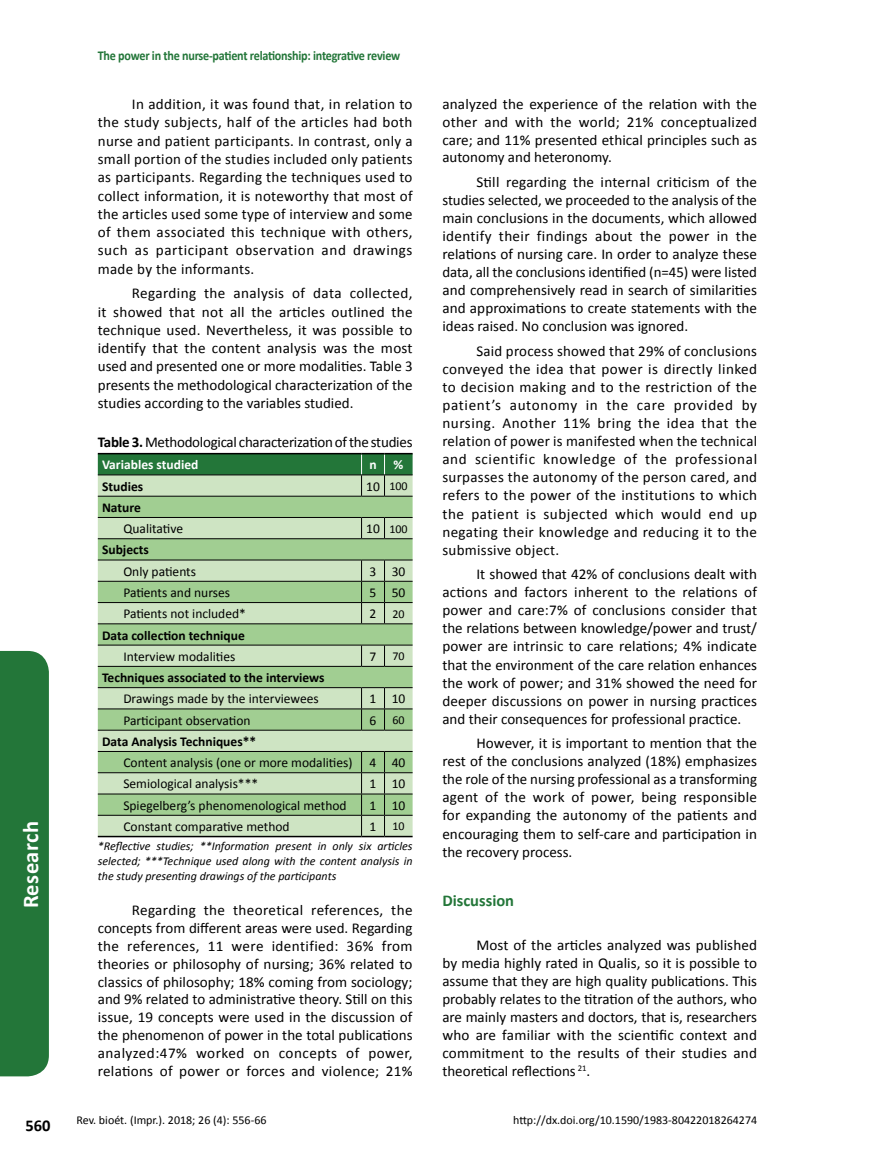
<style>
.page{position:relative;width:872px;height:1170px;background:#fff}
.page>*{position:absolute;margin:0;border:0;box-sizing:border-box;transform-origin:0 0}
.t1{font:700 22.5px "Calibri";letter-spacing:.02em;color:#fff}
.t2{font:700 16.5px "Calibri";color:#237639}
.t3{font:700 16.5px "Calibri";color:#000}
.t4{font:15px/18px "Calibri";color:#000;text-align:justify}
.t5{font:15px "Calibri";letter-spacing:-.02em;color:#000}
.t6{font:13.5px "Calibri";color:#000}
.t7{font:700 13.5px "Calibri";color:#000}
.t8{font:700 13.5px "Calibri";letter-spacing:-.02em;color:#237639;scale:.9 1}
.t9{font:700 13.5px "Calibri";color:#fff}
.t10{font:italic 12px/19.8px "Calibri";color:#000}
.t11{font:12px "Calibri";color:#000}
.s1{font-weight:700}
.s2{font-size:13.5px}
.s3{font-style:normal;font-size:13.5px}
.s4{font-style:normal}
</style>
<div class="page">
<div style="left:98px;top:815px;width:263px;height:20px;background:#cee4c3"></div>
<svg style="left:98px;top:497px;width:314px;height:317px;background:#b2d4a5"></svg>
<hr style="left:98px;top:835px;width:263px;height:2px;background:#000">
<hr style="left:361px;top:835px;width:23px;height:2px;background:#000">
<hr style="left:384px;top:835px;width:28px;height:2px;background:#000">
<hr style="left:98px;top:581px;width:263px;height:1px;background:#000">
<hr style="left:98px;top:602px;width:263px;height:1px;background:#000">
<hr style="left:98px;top:708px;width:263px;height:1px;background:#000">
<hr style="left:98px;top:772px;width:263px;height:1px;background:#000">
<hr style="left:98px;top:793px;width:263px;height:1px;background:#000">
<hr style="left:98px;top:814px;width:263px;height:1px;background:#000">
<hr style="left:98px;top:517px;width:263px;height:1px;background:#000">
<hr style="left:98px;top:538px;width:263px;height:1px;background:#000">
<svg style="left:361px;top:517px;width:51px;height:22px"></svg>
<hr style="left:98px;top:559px;width:263px;height:1px;background:#000">
<hr style="left:98px;top:623px;width:263px;height:1px;background:#000">
<svg style="left:361px;top:559px;width:51px;height:65px;background:#adc8a1"></svg>
<hr style="left:98px;top:644px;width:263px;height:1px;background:#000">
<hr style="left:98px;top:666px;width:263px;height:1px;background:#000">
<svg style="left:361px;top:644px;width:51px;height:23px"></svg>
<hr style="left:98px;top:687px;width:263px;height:1px;background:#000">
<hr style="left:98px;top:729px;width:263px;height:1px;background:#000">
<svg style="left:361px;top:687px;width:51px;height:43px;background:#a6c59b"></svg>
<hr style="left:98px;top:751px;width:263px;height:1px;background:#000">
<svg style="left:361px;top:751px;width:51px;height:84px;background:#a7c69b"></svg>
<svg style="left:98px;top:453px;width:314px;height:44px;background:#709f75"></svg>
<div style="left:0;top:651px;width:49px;height:425px;background:#237639"></div>
<h1 class="t1" style="left:15px;top:908px;width:89px;rotate:-90deg">Research</h1>
<p class="t8" style="left:98px;top:46px;width:337px">The power in the nurse-patient relationship: integrative review</p>
<p class="t4" style="left:98px;top:95px;width:316px;text-indent:34px">In addition, it was found that, in relation to the study subjects, half of the articles had both nurse and patient participants. In contrast, only a small portion of the studies included only patients as participants. Regarding the techniques used to collect information, it is noteworthy that most of the articles used some type of interview and some of them associated this technique with others, such as participant observation and drawings made by the informants.</p>
<p class="t4" style="left:98px;top:284px;width:316px;text-indent:34px">Regarding the analysis of data collected, it showed that not all the articles outlined the technique used. Nevertheless, it was possible to identify that the content analysis was the most used and presented one or more modalities. Table 3 presents the methodological characterization of the studies according to the variables studied.</p>
<p class="t5" style="left:98px;top:431px;width:316px"><span class="s1">Table 3.</span> Methodological characterization of the studies</p>
<p class="t9" style="left:102px;top:455px;width:98px">Variables studied</p>
<p class="t9" style="left:369px;top:455px;width:9px">n</p>
<p class="t9" style="left:393px;top:455px;width:11px">%</p>
<p class="t7" style="left:102px;top:476px;width:43px">Studies</p>
<p class="t11" style="left:366px;top:477px;width:43px"><span class="s2">10</span> 100</p>
<p class="t7" style="left:102px;top:498px;width:40px">Nature</p>
<p class="t6" style="left:123px;top:519px;width:61px">Qualitative</p>
<p class="t11" style="left:366px;top:520px;width:43px"><span class="s2">10</span> 100</p>
<p class="t7" style="left:102px;top:540px;width:48px">Subjects</p>
<p class="t6" style="left:123px;top:562px;width:74px">Only patients</p>
<p class="t6" style="left:369px;top:562px;width:37px">3 30</p>
<p class="t6" style="left:123px;top:583px;width:108px">Patients and nurses</p>
<p class="t6" style="left:369px;top:583px;width:37px">5 50</p>
<p class="t6" style="left:123px;top:604px;width:124px">Patients not included*</p>
<p class="t11" style="left:369px;top:605px;width:37px"><span class="s2">2</span> 20</p>
<p class="t7" style="left:102px;top:625px;width:144px">Data collection technique</p>
<p class="t6" style="left:123px;top:647px;width:114px">Interview modalities</p>
<p class="t11" style="left:369px;top:648px;width:37px"><span class="s2">7</span> 70</p>
<p class="t7" style="left:102px;top:668px;width:224px">Techniques associated to the interviews</p>
<p class="t6" style="left:123px;top:689px;width:197px">Drawings made by the interviewees</p>
<p class="t6" style="left:369px;top:689px;width:37px">1 10</p>
<p class="t6" style="left:123px;top:710px;width:129px">Participant observation</p>
<p class="t11" style="left:369px;top:711px;width:37px"><span class="s2">6</span> 60</p>
<p class="t7" style="left:102px;top:731px;width:156px">Data Analysis Techniques**</p>
<p class="t6" style="left:123px;top:753px;width:231px">Content analysis (one or more modalities)</p>
<p class="t6" style="left:369px;top:753px;width:37px">4 40</p>
<p class="t6" style="left:123px;top:774px;width:136px">Semiological analysis***</p>
<p class="t6" style="left:369px;top:774px;width:37px">1 10</p>
<p class="t6" style="left:123px;top:795px;width:225px">Spiegelberg’s phenomenological method</p>
<p class="t6" style="left:369px;top:795px;width:37px">1 10</p>
<p class="t6" style="left:123px;top:817px;width:168px">Constant comparative method</p>
<p class="t10" style="left:98px;top:816px;width:316px;text-indent:272px"><span class="s3">1</span> <span class="s4">10 </span>*Reflective studies; **Information present in only six articles</p>
<p class="t10" style="left:98px;top:853px;width:316px;line-height:14.7px">selected; ***Technique used along with the content analysis in the study presenting drawings of the participants</p>
<p class="t4" style="left:98px;top:900px;width:316px;text-indent:34px">Regarding the theoretical references, the concepts from different areas were used. Regarding the references, 11 were identified: 36% from theories or philosophy of nursing; 36% related to classics of philosophy; 18% coming from sociology; and 9% related to administrative theory. Still on this issue, 19 concepts were used in the discussion of the phenomenon of power in the total publications analyzed:47% worked on concepts of power, relations of power or forces and violence; 21%</p>
<p class="t3" style="left:26px;top:1113px;width:27px">560</p>
<p class="t11" style="left:77px;top:1111px;width:191px">Rev. bioét. (Impr.). 2018; 26 (4): 556-66</p>
<p class="t4" style="left:442px;top:95px;width:316px">analyzed the experience of the relation with the other and with the world; 21% conceptualized care; and 11% presented ethical principles such as autonomy and heteronomy.</p>
<p class="t4" style="left:442px;top:172px;width:316px;text-indent:34px">Still regarding the internal criticism of the studies selected, we proceeded to the analysis of the main conclusions in the documents, which allowed identify their findings about the power in the relations of nursing care. In order to analyze these data, all the conclusions identified (n=45) were listed and comprehensively read in search of similarities and approximations to create statements with the ideas raised. No conclusion was ignored.</p>
<p class="t4" style="left:442px;top:341px;width:316px;text-indent:34px">Said process showed that 29% of conclusions conveyed the idea that power is directly linked to decision making and to the restriction of the patient’s autonomy in the care provided by nursing. Another 11% bring the idea that the relation of power is manifested when the technical and scientific knowledge of the professional surpasses the autonomy of the person cared, and refers to the power of the institutions to which the patient is subjected which would end up negating their knowledge and reducing it to the submissive object.</p>
<p class="t4" style="left:442px;top:564px;width:316px;text-indent:34px">It showed that 42% of conclusions dealt with actions and factors inherent to the relations of power and care:7% of conclusions consider that the relations between knowledge/power and trust/ power are intrinsic to care relations; 4% indicate that the environment of the care relation enhances the work of power; and 31% showed the need for deeper discussions on power in nursing practices and their consequences for professional practice.</p>
<p class="t4" style="left:442px;top:733px;width:316px;text-indent:34px">However, it is important to mention that the rest of the conclusions analyzed (18%) emphasizes the role of the nursing professional as a transforming agent of the work of power, being responsible for expanding the autonomy of the patients and encouraging them to self-care and participation in the recovery process.</p>
<p class="t2" style="left:442px;top:889px;width:73px">Discussion</p>
<p class="t4" style="left:442px;top:935px;width:316px;text-indent:34px">Most of the articles analyzed was published by media highly rated in Qualis, so it is possible to assume that they are high quality publications. This probably relates to the titration of the authors, who are mainly masters and doctors, that is, researchers who are familiar with the scientific context and commitment to the results of their studies and theoretical reflections <sup>21</sup>.</p>
<p class="t11" style="left:513px;top:1111px;width:245px">http://dx.doi.org/10.1590/1983-80422018264274</p>
</div>
